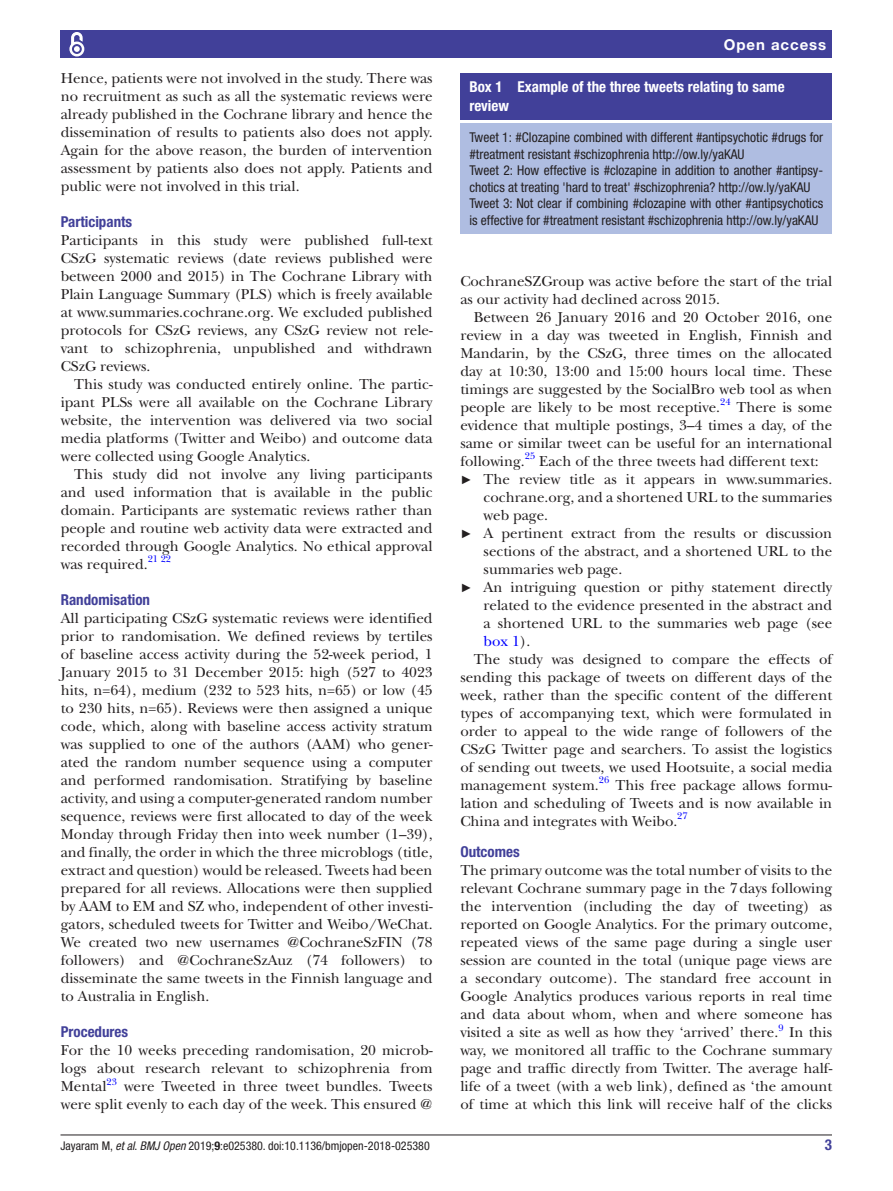
<style>
.page{position:relative;width:893px;height:1191px;background:#fff}
.page>*{position:absolute;margin:0;border:0;box-sizing:border-box;transform-origin:0 0}
.t1{font:15px/18px "New Baskerville";color:#231f20;text-align:justify}
.t2{font:700 condensed 15px/18px "Helvetica Neue LT Std";color:#fff}
.t3{font:700 condensed 15px "Helvetica Neue LT Std";color:#414099}
.t4{font:700 15px "Helvetica Neue LT Std";letter-spacing:.065em;color:#fff}
.t5{font:15px "New Baskerville";color:#00f}
.t6{font:condensed 13.5px/16.5px "Helvetica Neue LT Std";color:#231f20}
.t7{font:condensed 12px "Helvetica Neue LT Std";color:#231f20}
.t8{font:9.9px "New Baskerville";color:#00f}
.s1{font-family:"Arial";font-size:12px}
.s2{color:#231f20}
.s3{font-style:italic}
.s4{font-weight:700}
</style>
<div class="page">
<hr style="left:61px;top:1134px;width:771px;height:1px;background:#231f20">
<div style="left:61px;top:31px;width:771px;height:27px;background:#414099"></div>
<svg style="left:69px;top:32px;width:16px;height:25px"></svg>
<div style="left:460px;top:73px;width:372px;height:46px;background:#414099"></div>
<div style="left:460px;top:124px;width:372px;height:110px;background:#afbde1"></div>
<p class="t1" style="left:61px;top:69px;width:373px">Hence, patients were not involved in the study. There was no recruitment as such as all the systematic reviews were already published in the Cochrane library and hence the dissemination of results to patients also does not apply.<br>Again for the above reason, the burden of intervention assessment by patients also does not apply. Patients and public were not involved in this trial.</p>
<p class="t3" style="left:61px;top:213px;width:73px">Participants</p>
<p class="t1" style="left:61px;top:231px;width:373px">Participants in this study were published full-text CSzG systematic reviews (date reviews published were between 2000 and 2015) in The Cochrane Library with Plain Language Summary (PLS) which is freely available at www.summaries.cochrane.org. We excluded published protocols for CSzG reviews, any CSzG review not rele&shy;vant to schizophrenia, unpublished and withdrawn CSzG reviews.</p>
<p class="t1" style="left:61px;top:375px;width:373px;text-indent:14px">This study was conducted entirely online. The partic&shy;ipant PLSs were all available on the Cochrane Library website, the intervention was delivered via two social media platforms (Twitter and Weibo) and outcome data were collected using Google Analytics.</p>
<p class="t1" style="left:61px;top:465px;width:373px;text-indent:14px">This study did not involve any living participants and used information that is available in the public domain. Participants are systematic reviews rather than people and routine web activity data were extracted and recorded through Google Analytics. No ethical approval was required.</p>
<p class="t8" style="left:148px;top:553px;width:25px">21 22</p>
<p class="t3" style="left:61px;top:591px;width:91px">Randomisation</p>
<p class="t1" style="left:61px;top:609px;width:373px">All participating CSzG systematic reviews were identified prior to randomisation. We defined reviews by tertiles of baseline access activity during the 52-week period, 1<br>January 2015 to 31 December 2015: high (527 to 4023 hits, n=64), medium (232 to 523 hits, n=65) or low (45 to 230 hits, n=65). Reviews were then assigned a unique code, which, along with baseline access activity stratum was supplied to one of the authors (AAM) who gener&shy;ated the random number sequence using a computer and performed randomisation. Stratifying by baseline activity, and using a computer-generated random number sequence, reviews were first allocated to day of the week Monday through Friday then into week number (1–39), and finally, the order in which the three microblogs (title, extract and question) would be released. Tweets had been prepared for all reviews. Allocations were then supplied by AAM to EM and SZ who, independent of other investi&shy;gators, scheduled tweets for Twitter and Weibo/WeChat.<br>We created two new usernames @CochraneSzFIN (78 followers) and @CochraneSzAuz (74 followers) to disseminate the same tweets in the Finnish language and to Australia in English.</p>
<p class="t3" style="left:61px;top:1023px;width:69px">Procedures</p>
<p class="t1" style="left:61px;top:1041px;width:373px">For the 10 weeks preceding randomisation, 20 microb&shy;logs about research relevant to schizophrenia from Mental</p>
<p class="t8" style="left:107px;top:1075px;width:12px">23</p>
<p class="t1" style="left:61px;top:1077px;width:373px;text-align:right">were Tweeted in three tweet bundles. Tweets<br>were split evenly to each day of the week. This ensured @</p>
<p class="t4" style="left:724px;top:35px;width:104px">Open access</p>
<p class="t2" style="left:469px;top:78px;width:317px">Box 1 Example of the three tweets relating to same review</p>
<p class="t6" style="left:469px;top:129px;width:355px">Tweet 1: #Clozapine combined with different #antipsychotic #drugs for #treatment resistant #schizophrenia http://ow.ly/yaKAU<br>Tweet 2: How effective is #clozapine in addition to another #antipsy&shy;chotics at treating 'hard to treat' #schizophrenia? http://ow.ly/yaKAU Tweet 3: Not clear if combining #clozapine with other #antipsychotics is effective for #treatment resistant #schizophrenia http://ow.ly/yaKAU</p>
<p class="t1" style="left:460px;top:272px;width:373px">CochraneSZGroup was active before the start of the trial as our activity had declined across 2015.</p>
<p class="t1" style="left:474px;top:308px;width:360px">Between 26 January 2016 and 20 October 2016, one</p>
<p class="t1" style="left:460px;top:326px;width:373px">review in a day was tweeted in English, Finnish and</p>
<p class="t1" style="left:460px;top:344px;width:373px">Mandarin, by the CSzG, three times on the allocated</p>
<p class="t1" style="left:460px;top:362px;width:373px">day at 10:30, 13:00 and 15:00 hours local time. These</p>
<p class="t1" style="left:460px;top:380px;width:373px">timings are suggested by the SocialBro web tool as when</p>
<p class="t1" style="left:460px;top:398px;width:373px">people are likely to be most receptive.<sup>24</sup> There is some</p>
<p class="t1" style="left:460px;top:416px;width:373px">evidence that multiple postings, 3–4 times a day, of the</p>
<p class="t1" style="left:460px;top:434px;width:373px">same or similar tweet can be useful for an international</p>
<p class="t1" style="left:460px;top:452px;width:360px">following.<sup>25</sup> Each of the three tweets had different text:</p>
<p class="t1" style="left:460px;top:470px;width:373px"><span class="s1">►</span> The review title as it appears in www.summaries.</p>
<p class="t1" style="left:484px;top:488px;width:350px">cochrane.org, and a shortened URL to the summaries</p>
<p class="t1" style="left:484px;top:506px;width:66px">web page.</p>
<p class="t1" style="left:460px;top:524px;width:373px"><span class="s1">►</span> A pertinent extract from the results or discussion</p>
<p class="t1" style="left:484px;top:542px;width:350px">sections of the abstract, and a shortened URL to the</p>
<p class="t1" style="left:484px;top:560px;width:140px">summaries web page.</p>
<p class="t1" style="left:460px;top:578px;width:373px"><span class="s1">►</span> An intriguing question or pithy statement directly</p>
<p class="t1" style="left:484px;top:596px;width:350px">related to the evidence presented in the abstract and</p>
<p class="t1" style="left:484px;top:614px;width:350px">a shortened URL to the summaries web page (see</p>
<p class="t5" style="left:484px;top:632px;width:48px">box 1<span class="s2">).</span></p>
<p class="t1" style="left:474px;top:650px;width:360px">The study was designed to compare the effects of</p>
<p class="t1" style="left:460px;top:668px;width:373px">sending this package of tweets on different days of the</p>
<p class="t1" style="left:460px;top:686px;width:373px">week, rather than the specific content of the different</p>
<p class="t1" style="left:460px;top:704px;width:373px">types of accompanying text, which were formulated in</p>
<p class="t1" style="left:460px;top:722px;width:373px">order to appeal to the wide range of followers of the</p>
<p class="t1" style="left:460px;top:740px;width:373px">CSzG Twitter page and searchers. To assist the logistics</p>
<p class="t1" style="left:460px;top:758px;width:373px">of sending out tweets, we used Hootsuite, a social media</p>
<p class="t1" style="left:460px;top:776px;width:373px">management system.<sup>26</sup> This free package allows formu-</p>
<p class="t1" style="left:460px;top:794px;width:373px">lation and scheduling of Tweets and is now available in</p>
<p class="t1" style="left:460px;top:812px;width:218px">China and integrates with Weibo.</p>
<p class="t8" style="left:677px;top:810px;width:12px">27</p>
<p class="t3" style="left:460px;top:843px;width:61px">Outcomes</p>
<p class="t1" style="left:460px;top:861px;width:373px">The primary outcome was the total number of visits to the relevant Cochrane summary page in the 7days following the intervention (including the day of tweeting) as reported on Google Analytics. For the primary outcome, repeated views of the same page during a single user session are counted in the total (unique page views are a secondary outcome). The standard free account in Google Analytics produces various reports in real time and data about whom, when and where someone has visited a site as well as how they ‘arrived’ there.<sup>9</sup> In this way, we monitored all traffic to the Cochrane summary page and traffic directly from Twitter. The average half&shy;life of a tweet (with a web link), defined as ‘the amount of time at which this link will receive half of the clicks</p>
<p class="t7" style="left:61px;top:1138px;width:371px">Jayaram M, <span class="s3">et al</span>. <span class="s3">BMJ Open</span> 2019;<span class="s4">9</span>:e025380. doi:10.1136/bmjopen-2018-025380</p>
<p class="t3" style="left:825px;top:1135px;width:9px">3</p>
</div>
